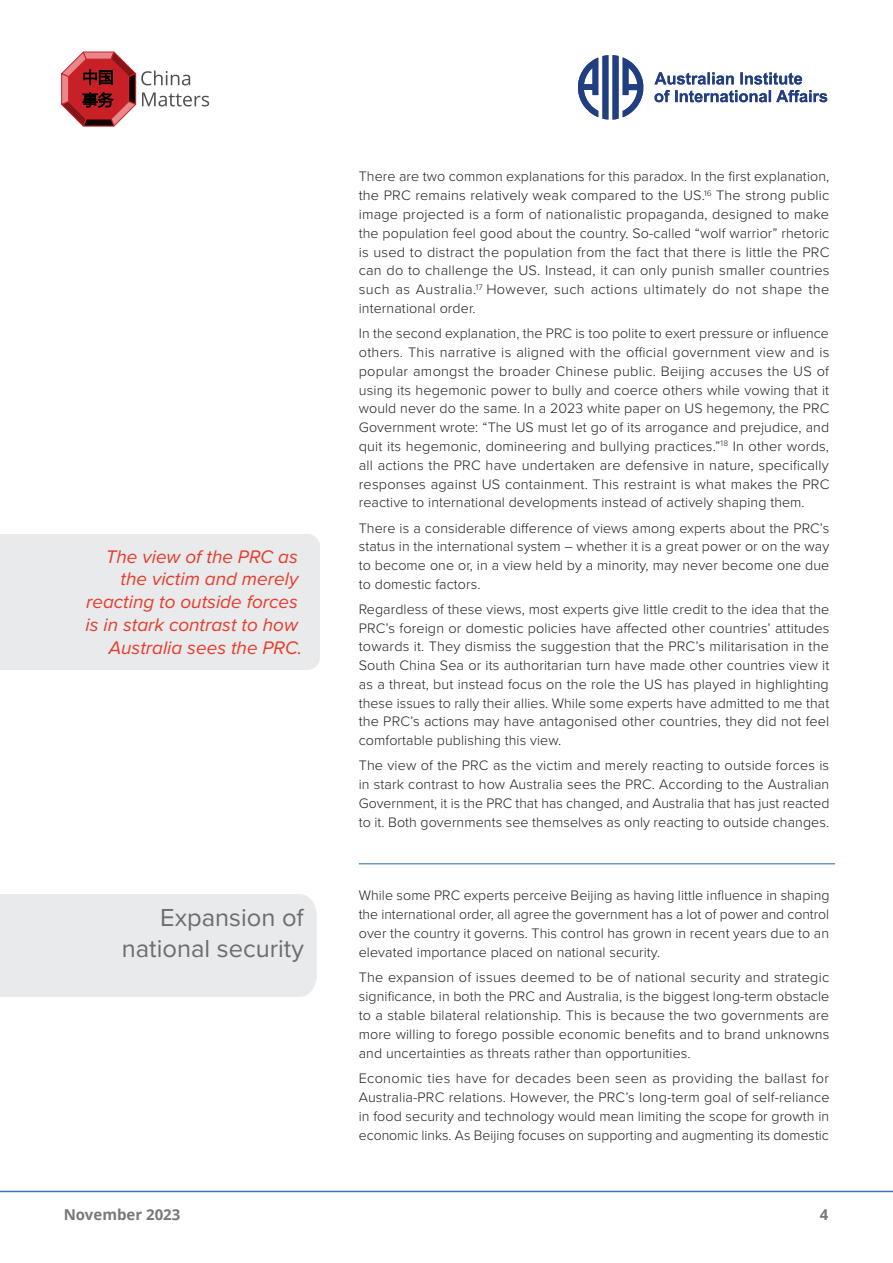
<style>
.page{position:relative;width:893px;height:1263px;background:#fff}
.page>*{position:absolute;margin:0;border:0;box-sizing:border-box;transform-origin:0 0}
.t1{font:25.5px/30.6px "Proxima Nova";color:#6c6d70;text-align:right}
.t2{font:italic 18.9px/22.8px "Proxima Nova";color:#e63b2c;text-align:right}
.t3{font:700 15px "Open Sans";color:#76787b}
.New_Stretch_out_body{font:300 14.25px/18.8px "Proxima Nova";letter-spacing:.005em;color:#231f20;text-align:justify}
</style>
<div class="page">
<hr style="left:0;top:1191px;width:893px;height:1px;background:#4072b0">
<svg style="left:62px;top:52px;width:147px;height:74px"></svg>
<svg style="left:578px;top:55px;width:249px;height:64px"></svg>
<hr style="left:359px;top:863px;width:476px;height:1px;background:#4072b0">
<div style="left:0;top:534px;width:320px;height:136px;background:#e9eaeb"></div>
<div style="left:0;top:894px;width:317px;height:103px;background:#e9eaeb"></div>
<p class="t2" style="left:86px;top:544px;width:218px">The view of the PRC as the victim and merely reacting to outside forces is in stark contrast to how<br>Australia sees the PRC.</p>
<p class="t1" style="left:122px;top:901px;width:184px">Expansion of national security</p>
<p class="New_Stretch_out_body" style="left:359px;top:166px;width:472px">There are two common explanations for this paradox. In the first explanation, the PRC remains relatively weak compared to the US.<sup>16</sup> The strong public image projected is a form of nationalistic propaganda, designed to make the population feel good about the country. So-called “wolf warrior” rhetoric is used to distract the population from the fact that there is little the PRC can do to challenge the US. Instead, it can only punish smaller countries such as Australia.<sup>17</sup> However, such actions ultimately do not shape the international order.</p>
<p class="New_Stretch_out_body" style="left:359px;top:323px;width:472px">In the second explanation, the PRC is too polite to exert pressure or influence others. This narrative is aligned with the official government view and is popular amongst the broader Chinese public. Beijing accuses the US of using its hegemonic power to bully and coerce others while vowing that it would never do the same. In a 2023 white paper on US hegemony, the PRC Government wrote: “The US must let go of its arrogance and prejudice, and quit its hegemonic, domineering and bullying practices.”<sup>18</sup> In other words, all actions the PRC have undertaken are defensive in nature, specifically responses against US containment. This restraint is what makes the PRC reactive to international developments instead of actively shaping them.</p>
<p class="New_Stretch_out_body" style="left:359px;top:518px;width:472px">There is a considerable difference of views among experts about the PRC’s status in the international system – whether it is a great power or on the way to become one or, in a view held by a minority, may never become one due to domestic factors.</p>
<p class="New_Stretch_out_body" style="left:359px;top:599px;width:472px">Regardless of these views, most experts give little credit to the idea that the PRC’s foreign or domestic policies have affected other countries’ attitudes towards it. They dismiss the suggestion that the PRC’s militarisation in the South China Sea or its authoritarian turn have made other countries view it as a threat, but instead focus on the role the US has played in highlighting these issues to rally their allies. While some experts have admitted to me that the PRC’s actions may have antagonised other countries, they did not feel comfortable publishing this view.</p>
<p class="New_Stretch_out_body" style="left:359px;top:755px;width:472px">The view of the PRC as the victim and merely reacting to outside forces is in stark contrast to how Australia sees the PRC. According to the Australian Government, it is the PRC that has changed, and Australia that has just reacted to it. Both governments see themselves as only reacting to outside changes.</p>
<p class="New_Stretch_out_body" style="left:359px;top:885px;width:472px">While some PRC experts perceive Beijing as having little influence in shaping the international order, all agree the government has a lot of power and control over the country it governs. This control has grown in recent years due to an elevated importance placed on national security.</p>
<p class="New_Stretch_out_body" style="left:359px;top:967px;width:472px">The expansion of issues deemed to be of national security and strategic significance, in both the PRC and Australia, is the biggest long-term obstacle to a stable bilateral relationship. This is because the two governments are more willing to forego possible economic benefits and to brand unknowns and uncertainties as threats rather than opportunities.</p>
<p class="New_Stretch_out_body" style="left:359px;top:1068px;width:472px">Economic ties have for decades been seen as providing the ballast for Australia-PRC relations. However, the PRC’s long-term goal of self-reliance in food security and technology would mean limiting the scope for growth in economic links. As Beijing focuses on supporting and augmenting its domestic</p>
<p class="t3" style="left:64px;top:1204px;width:118px">November 2023</p>
<p class="t3" style="left:820px;top:1204px;width:10px">4</p>
</div>
